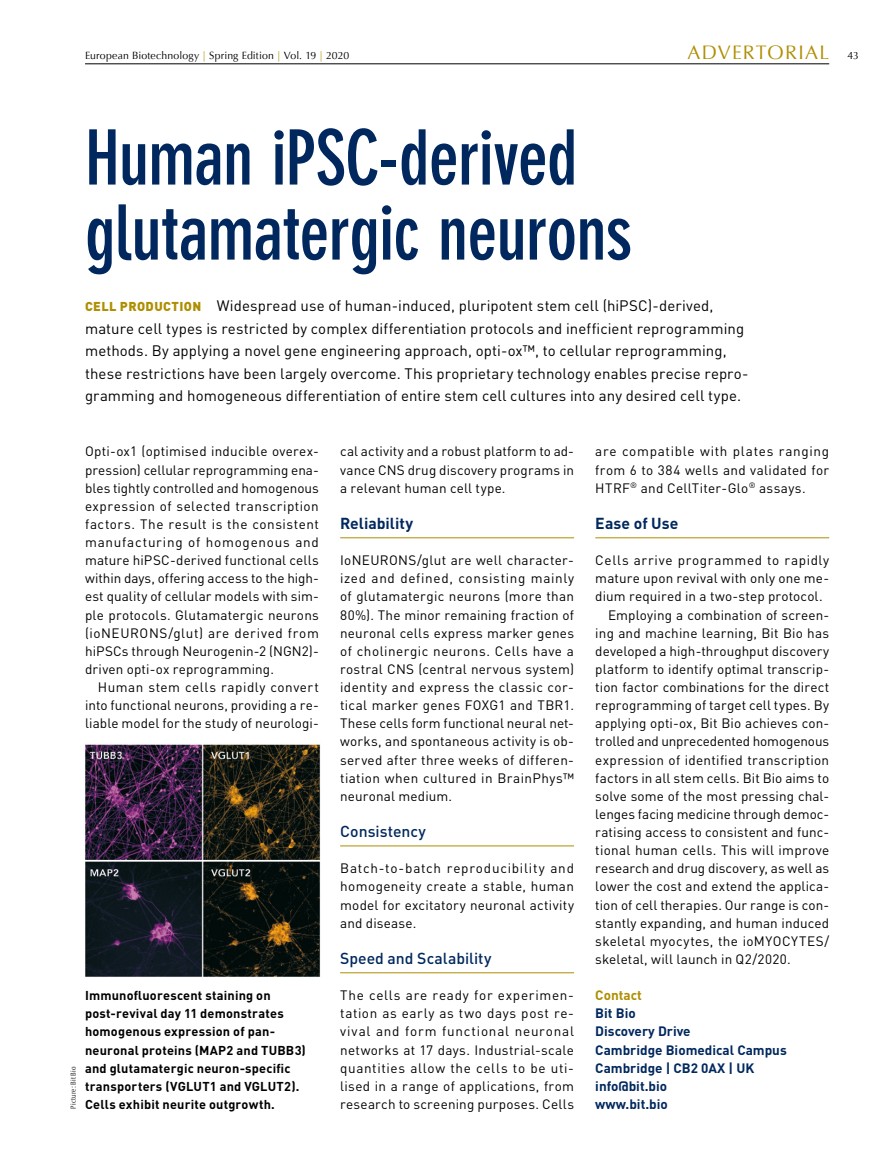
<style>
.page{position:relative;width:893px;height:1170px;background:#fff}
.page>*{position:absolute;margin:0;border:0;box-sizing:border-box;transform-origin:0 0}
.EBM_2017_Advertorial{font:700 condensed 75px/75px "DIN Neuzeit Grotesk";letter-spacing:-.015em;color:#00285e}
.EBM_2017_Kopfzeile{font:19.5px "Optima";letter-spacing:.07em;color:#af8e00}
.EBM_2017_Advertorial-2{font:500 15.75px "DIN";color:#00285e}
.EBM_2017_Advertorial-3{font:700 15.75px "DIN";color:#00285e}
.EBM_2017_Advertorial-4{font:15px/22.5px "DIN";letter-spacing:.005em;color:#000}
.EBM_2017_Advertorial-5{font:13.5px/18.1px "DIN";letter-spacing:.015em;color:#000;text-align:justify}
.EBM_2017_Advertorial-6{font:700 13.5px "DIN";color:#00285e}
.EBM_2017_Advertorial-7{font:700 13.5px "DIN";color:#af8e00}
.EBM_2017_Advertorial-8{font:700 12.75px/18.1px "DIN";letter-spacing:.015em;color:#000}
.t1{font:10.5px "Optima";letter-spacing:.01em;color:#000}
.EBM_2017_Bildnachwei{font:300 condensed 7.5px "Optima Nova LT Pro";letter-spacing:.02em;color:#000}
.s1{color:#af8e00}
.s2{font-weight:900;font-size:12.75px;color:#af8e00}
</style>
<div class="page">
<hr style="left:85px;top:63px;width:744px;height:1px;background:#000">
<hr style="left:595px;top:537px;width:234px;height:1px;background:#af8e00">
<hr style="left:340px;top:537px;width:234px;height:1px;background:#af8e00">
<hr style="left:340px;top:845px;width:234px;height:1px;background:#af8e00">
<hr style="left:340px;top:972px;width:234px;height:1px;background:#af8e00">
<img style="left:85px;top:744px;width:236px;height:233px">
<p class="t1" style="left:85px;top:50px;width:266px">European Biotechnology <span class="s1">|</span> Spring Edition <span class="s1">|</span> Vol. 19 <span class="s1">|</span> 2020</p>
<p class="EBM_2017_Kopfzeile" style="left:687px;top:41px;width:143px">Advertorial</p>
<p class="t1" style="left:847px;top:50px;width:13px">43</p>
<p class="EBM_2017_Advertorial" style="left:85px;top:121px;width:549px">Human iPSC-derived glutamatergic neurons</p>
<p class="EBM_2017_Advertorial-4" style="left:85px;top:294px;width:665px"><span class="s2">CELL PRODUCTION</span> Widespread use of human-induced, pluripotent stem cell (hiPSC)-derived, mature cell types is restricted by complex differentiation protocols and inefficient reprogramming methods. By applying a novel gene engineering approach, opti-ox™, to cellular reprogramming, these restrictions have been largely overcome. This proprietary technology enables precise repro&shy;gramming and homogeneous differentiation of entire stem cell cultures into any desired cell type.</p>
<p class="EBM_2017_Advertorial-5" style="left:85px;top:442px;width:235px">Opti-ox1 (optimised inducible overex&shy;pression) cellular reprogramming ena&shy;bles tightly controlled and homogenous expression of selected transcription factors. The result is the consistent manufacturing of homogenous and mature hiPSC-derived functional cells within days, offering access to the high&shy;est quality of cellular models with sim&shy;ple protocols. Glutamatergic neurons (ioNEURONS/glut) are derived from hiPSCs through Neurogenin-2 (NGN2)- driven opti-ox reprogramming.</p>
<p class="EBM_2017_Advertorial-5" style="left:85px;top:677px;width:235px;text-indent:13px">Human stem cells rapidly convert into functional neurons, providing a re&shy;liable model for the study of neurologi-</p>
<p class="EBM_2017_Bildnachwei" style="left:69px;top:1108px;width:44px;rotate:-90deg">Picture: Bit Bio</p>
<p class="EBM_2017_Advertorial-8" style="left:85px;top:985px;width:222px">Immunofluorescent staining on post-revival day 11 demonstrates homogenous expression of pan&shy;neuronal proteins (MAP2 and TUBB3) and glutamatergic neuron-specific transporters (VGLUT1 and VGLUT2).<br>Cells exhibit neurite outgrowth.</p>
<p class="EBM_2017_Advertorial-5" style="left:340px;top:442px;width:235px">cal activity and a robust platform to ad&shy;vance CNS drug discovery programs in a relevant human cell type.</p>
<p class="EBM_2017_Advertorial-3" style="left:340px;top:513px;width:74px">Reliability</p>
<p class="EBM_2017_Advertorial-5" style="left:340px;top:551px;width:235px">IoNEURONS/glut are well character&shy;ized and defined, consisting mainly of glutamatergic neurons (more than 80%). The minor remaining fraction of neuronal cells express marker genes of cholinergic neurons. Cells have a rostral CNS (central nervous system) identity and express the classic cor&shy;tical marker genes FOXG1 and TBR1.<br>These cells form functional neural net&shy;works, and spontaneous activity is ob&shy;served after three weeks of differen&shy;tiation when cultured in BrainPhys™ neuronal medium.</p>
<p class="EBM_2017_Advertorial-2" style="left:340px;top:821px;width:87px">Consistency</p>
<p class="EBM_2017_Advertorial-5" style="left:340px;top:859px;width:235px">Batch-to-batch reproducibility and homogeneity create a stable, human model for excitatory neuronal activity and disease.</p>
<p class="EBM_2017_Advertorial-2" style="left:340px;top:948px;width:153px">Speed and Scalability</p>
<p class="EBM_2017_Advertorial-5" style="left:340px;top:985px;width:235px">The cells are ready for experimen&shy;tation as early as two days post re&shy;vival and form functional neuronal networks at 17 days. Industrial-scale quantities allow the cells to be uti&shy;lised in a range of applications, from research to screening purposes. Cells</p>
<p class="EBM_2017_Advertorial-5" style="left:595px;top:442px;width:235px">are compatible with plates ranging from 6 to 384 wells and validated for HTRF<sup>®</sup> and CellTiter-Glo<sup>®</sup> assays.</p>
<p class="EBM_2017_Advertorial-3" style="left:595px;top:513px;width:85px">Ease of Use</p>
<p class="EBM_2017_Advertorial-5" style="left:595px;top:551px;width:235px">Cells arrive programmed to rapidly mature upon revival with only one me&shy;dium required in a two-step protocol.</p>
<p class="EBM_2017_Advertorial-5" style="left:595px;top:605px;width:235px;text-indent:13px">Employing a combination of screen&shy;ing and machine learning, Bit Bio has developed a high-throughput discovery platform to identify optimal transcrip&shy;tion factor combinations for the direct reprogramming of target cell types. By applying opti-ox, Bit Bio achieves con&shy;trolled and unprecedented homogenous expression of identified transcription factors in all stem cells. Bit Bio aims to solve some of the most pressing chal&shy;lenges facing medicine through democ&shy;ratising access to consistent and func&shy;tional human cells. This will improve research and drug discovery, as well as lower the cost and extend the applica&shy;tion of cell therapies. Our range is con&shy;stantly expanding, and human induced skeletal myocytes, the ioMYOCYTES/ skeletal, will launch in Q2/2020.</p>
<p class="EBM_2017_Advertorial-7" style="left:595px;top:986px;width:48px">Contact</p>
<p class="EBM_2017_Advertorial-6" style="left:595px;top:1004px;width:42px">Bit Bio</p>
<p class="EBM_2017_Advertorial-6" style="left:595px;top:1022px;width:97px">Discovery Drive</p>
<p class="EBM_2017_Advertorial-6" style="left:595px;top:1040px;width:193px">Cambridge Biomedical Campus</p>
<p class="EBM_2017_Advertorial-6" style="left:595px;top:1058px;width:161px">Cambridge | CB2 0AX | UK</p>
<p class="EBM_2017_Advertorial-6" style="left:595px;top:1076px;width:73px">info@bit.bio</p>
<p class="EBM_2017_Advertorial-6" style="left:595px;top:1095px;width:74px">www.bit.bio</p>
</div>
